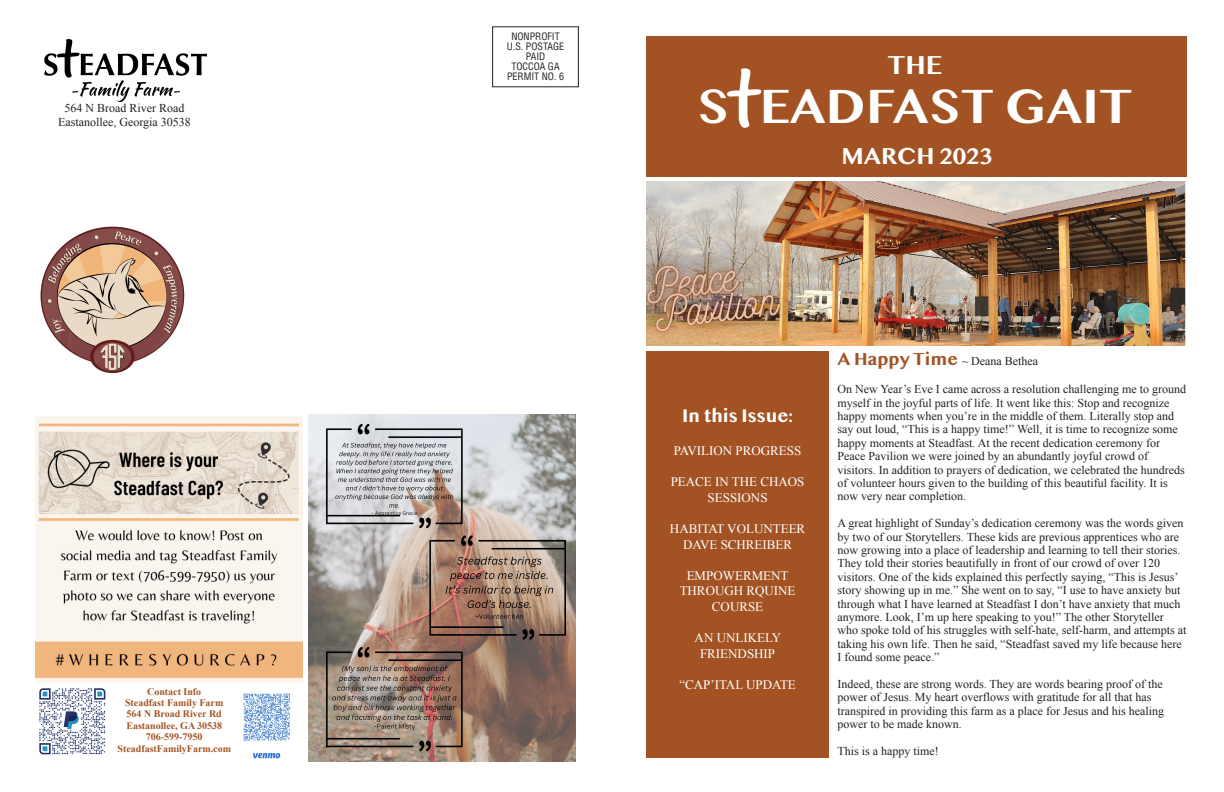
<style>
.page{position:relative;width:1224px;height:792px;background:#fff}
.page>*{position:absolute;margin:0;border:0;box-sizing:border-box;transform-origin:0 0}
.t1{font:700 50px "Sinhala MN";color:#fff}
.t2{font:700 27px "Sinhala MN";color:#fff}
.t3{font:700 24px "Sinhala MN";color:#fff}
.t4{font:700 19px "Sinhala MN";color:#fff}
.t5{font:13px "Times New Roman";color:#fff}
.t6{font:12px/13.4px "Times New Roman";color:#231f20}
.t7{font:700 10px "Times New Roman";color:#a35323}
.t8{font:condensed 10px/10px "Helvetica";color:#231f20;text-align:center}
.s1{font-family:"Sinhala MN";font-weight:700;font-size:18px;color:#a35323}
</style>
<div class="page">
<div style="left:646px;top:351px;width:183px;height:407px;background:#a35323"></div>
<img style="left:44px;top:39px;width:163px;height:63px">
<div style="left:492px;top:26px;width:87px;height:61px;border:1px solid #231f20"></div>
<img style="left:41px;top:226px;width:144px;height:147px">
<div style="left:646px;top:36px;width:541px;height:140px;background:#a35323"></div>
<img style="left:646px;top:182px;width:540px;height:164px">
<img style="left:727px;top:68px;width:35px;height:60px">
<img style="left:243px;top:693px;width:47px;height:66px">
<img style="left:39px;top:688px;width:67px;height:67px">
<img style="left:35px;top:416px;width:268px;height:267px">
<img style="left:308px;top:414px;width:268px;height:347px">
<p class="t6" style="left:65px;top:101px;width:121px">564 N Broad River Road</p>
<p class="t6" style="left:58px;top:115px;width:134px">Eastanollee, Georgia 30538</p>
<p class="t7" style="left:147px;top:686px;width:56px">Contact Info</p>
<p class="t7" style="left:125px;top:697px;width:100px">Steadfast Family Farm</p>
<p class="t7" style="left:127px;top:708px;width:97px">564 N Broad River Rd</p>
<p class="t7" style="left:126px;top:720px;width:97px">Eastanollee, GA 30538</p>
<p class="t7" style="left:146px;top:731px;width:58px">706-599-7950</p>
<p class="t7" style="left:117px;top:743px;width:115px">SteadfastFamilyFarm.com</p>
<p class="t8" style="left:511px;top:33px;width:50px">NONPROFIT</p>
<p class="t8" style="left:507px;top:43px;width:59px">U.S. POSTAGE<br>PAID</p>
<p class="t8" style="left:512px;top:63px;width:50px">TOCCOA GA</p>
<p class="t8" style="left:507px;top:73px;width:58px">PERMIT NO. 6</p>
<p class="t2" style="left:887px;top:50px;width:56px">THE</p>
<p class="t1" style="left:697px;top:79px;width:437px">S EADFAST GAIT</p>
<p class="t3" style="left:841px;top:142px;width:153px">MARCH 2023</p>
<p class="t4" style="left:682px;top:405px;width:112px">In this Issue:</p>
<p class="t5" style="left:674px;top:443px;width:129px">PAVILION PROGRESS</p>
<p class="t5" style="left:671px;top:475px;width:135px">PEACE IN THE CHAOS</p>
<p class="t5" style="left:708px;top:490px;width:61px">SESSIONS</p>
<p class="t5" style="left:670px;top:521px;width:137px">HABITAT VOLUNTEER</p>
<p class="t5" style="left:683px;top:537px;width:111px">DAVE SCHREIBER</p>
<p class="t5" style="left:687px;top:568px;width:103px">EMPOWERMENT</p>
<p class="t5" style="left:680px;top:584px;width:117px">THROUGH RQUINE</p>
<p class="t5" style="left:712px;top:599px;width:53px">COURSE</p>
<p class="t5" style="left:695px;top:631px;width:88px">AN UNLIKELY</p>
<p class="t5" style="left:700px;top:646px;width:77px">FRIENDSHIP</p>
<p class="t5" style="left:679px;top:677px;width:118px">“CAP’ITAL UPDATE</p>
<p class="t6" style="left:838px;top:354px;width:202px"><span class="s1">A Happy Time</span> ~ Deana Bethea</p>
<p class="t6" style="left:838px;top:383px;width:350px">On New Year’s Eve I came across a resolution challenging me to ground myself in the joyful parts of life. It went like this: Stop and recognize happy moments when you’re in the middle of them. Literally stop and say out loud, “This is a happy time!” Well, it is time to recognize some happy moments at Steadfast. At the recent dedication ceremony for Peace Pavilion we were joined by an abundantly joyful crowd of visitors. In addition to prayers of dedication, we celebrated the hundreds of volunteer hours given to the building of this beautiful facility. It is now very near completion.</p>
<p class="t6" style="left:838px;top:517px;width:350px">A great highlight of Sunday’s dedication ceremony was the words given by two of our Storytellers. These kids are previous apprentices who are now growing into a place of leadership and learning to tell their stories.<br>They told their stories beautifully in front of our crowd of over 120 visitors. One of the kids explained this perfectly saying, “This is Jesus’ story showing up in me.” She went on to say, “I use to have anxiety but through what I have learned at Steadfast I don’t have anxiety that much anymore. Look, I’m up here speaking to you!” The other Storyteller who spoke told of his struggles with self-hate, self-harm, and attempts at taking his own life. Then he said, “Steadfast saved my life because here I found some peace.”</p>
<p class="t6" style="left:838px;top:677px;width:328px">Indeed, these are strong words. They are words bearing proof of the power of Jesus. My heart overflows with gratitude for all that has transpired in providing this farm as a place for Jesus and his healing power to be made known.</p>
<p class="t6" style="left:838px;top:744px;width:103px">This is a happy time!</p>
</div>
